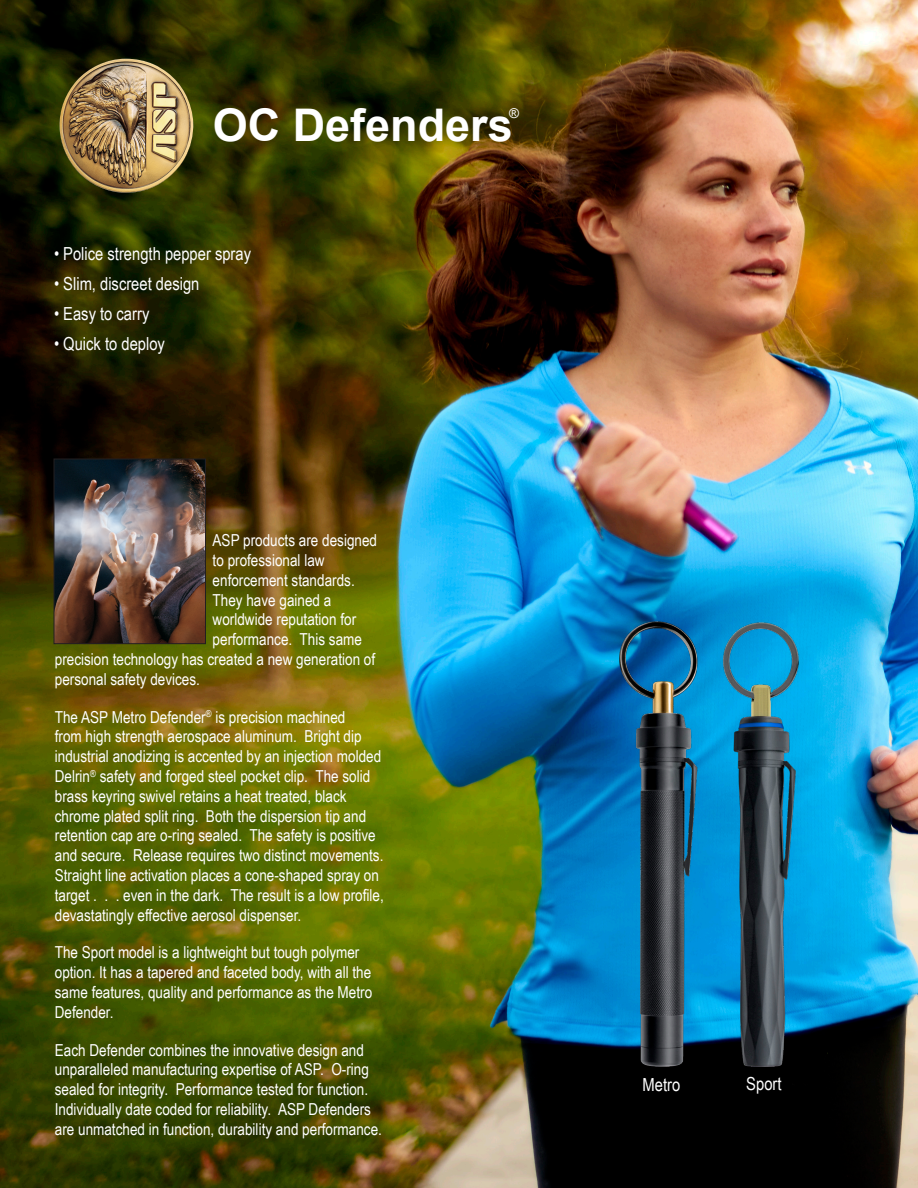
<style>
.page{position:relative;width:918px;height:1188px;background:#fff}
.page>*{position:absolute;margin:0;border:0;box-sizing:border-box;transform-origin:0 0}
.t1{font:700 45px "Arial";color:#fff}
.t2{font:18px "Arial Narrow";color:#fff}
.t3{font:16.5px/19.8px "Arial Narrow";color:#fff}
.t4{font:13.5px "Arial";color:#fff}
</style>
<div class="page">
<img style="left:0;top:0;width:918px;height:1188px">
<img style="left:59px;top:59px;width:135px;height:134px">
<img style="left:595px;top:597px;width:131px;height:505px">
<img style="left:696px;top:592px;width:131px;height:505px">
<img style="left:56px;top:461px;width:148px;height:181px">
<div style="left:54px;top:459px;width:152px;height:185px;border:1px solid #231f20"></div>
<p class="t4" style="left:509px;top:104px;width:11px">®</p>
<p class="t1" style="left:213px;top:95px;width:302px">OC Defenders</p>
<p class="t2" style="left:54px;top:240px;width:199px">• Police strength pepper spray</p>
<p class="t2" style="left:54px;top:270px;width:147px">• Slim, discreet design</p>
<p class="t2" style="left:54px;top:300px;width:97px">• Easy to carry</p>
<p class="t2" style="left:54px;top:330px;width:113px">• Quick to deploy</p>
<p class="t3" style="left:213px;top:530px;width:166px">ASP products are designed</p>
<p class="t3" style="left:213px;top:550px;width:114px">to professional law</p>
<p class="t3" style="left:213px;top:569px;width:144px">enforcement standards.</p>
<p class="t3" style="left:213px;top:589px;width:120px">They have gained a</p>
<p class="t3" style="left:213px;top:609px;width:145px">worldwide reputation for</p>
<p class="t3" style="left:213px;top:629px;width:151px">performance. This same</p>
<p class="t3" style="left:55px;top:649px;width:322px">precision technology has created a new generation of</p>
<p class="t3" style="left:55px;top:668px;width:147px">personal safety devices.</p>
<p class="t3" style="left:55px;top:706px;width:330px">The ASP Metro Defender<sup>®</sup> is precision machined<br>from high strength aerospace aluminum. Bright dip industrial anodizing is accented by an injection molded Delrin<sup>®</sup> safety and forged steel pocket clip. The solid brass keyring swivel retains a heat treated, black chrome plated split ring. Both the dispersion tip and retention cap are o-ring sealed. The safety is positive and secure. Release requires two distinct movements.<br>Straight line activation places a cone-shaped spray on target . . . even in the dark. The result is a low profile, devastatingly effective aerosol dispenser.</p>
<p class="t3" style="left:55px;top:942px;width:319px">The Sport model is a lightweight but tough polymer option. It has a tapered and faceted body, with all the same features, quality and performance as the Metro Defender.</p>
<p class="t3" style="left:55px;top:1039px;width:329px">Each Defender combines the innovative design and unparalleled manufacturing expertise of ASP. O-ring sealed for integrity. Performance tested for function.<br>Individually date coded for reliability. ASP Defenders are unmatched in function, durability and performance.</p>
<p class="t2" style="left:643px;top:1071px;width:39px">Metro</p>
<p class="t2" style="left:746px;top:1071px;width:37px">Sport</p>
</div>
